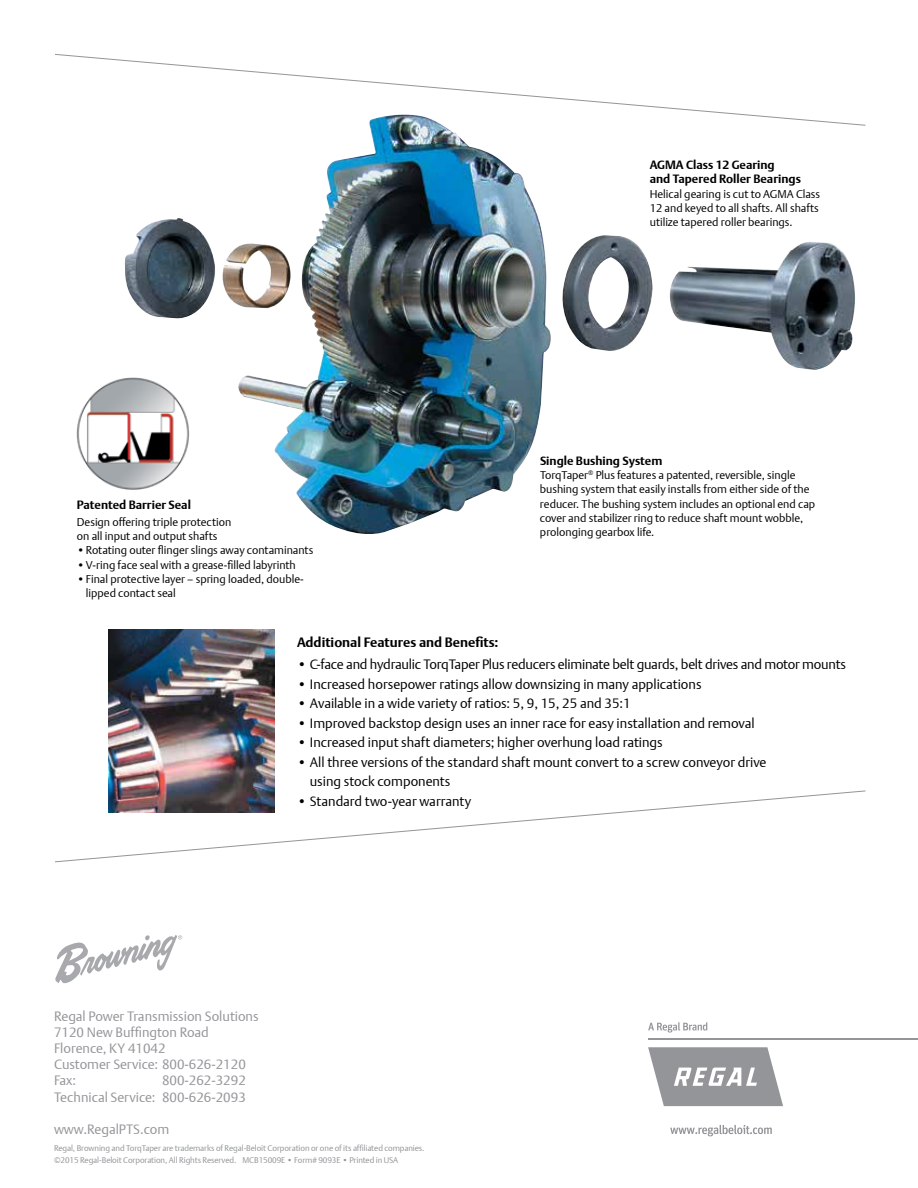
<style>
.page{position:relative;width:918px;height:1188px;background:#fff}
.page>*{position:absolute;margin:0;border:0;box-sizing:border-box;transform-origin:0 0}
.t1{font:300 13.5px/19.5px "DTL Argo T";color:#000}
.t2{font:300 13.5px/16.2px "DTL Argo T";color:#939598}
.t3{font:700 13.5px "DTL Argo T";color:#000}
.t4{font:700 12px/14.2px "DTL Argo T";color:#000}
.t5{font:300 11.25px/14.2px "DTL Argo T";color:#000}
.t6{font:300 8.25px/11.7px "DTL Argo T";letter-spacing:-.01em;color:#939598}
</style>
<div class="page">
<svg style="left:648px;top:1047px;width:135px;height:59px"></svg>
<svg style="left:648px;top:1022px;width:59px;height:11px"></svg>
<hr style="left:648px;top:1038px;width:270px;height:2px;background:#939598">
<svg style="left:670px;top:1125px;width:102px;height:11px"></svg>
<img style="left:124px;top:126px;width:731px;height:408px">
<img style="left:76px;top:376px;width:116px;height:116px">
<img style="left:108px;top:630px;width:166px;height:160px">
<svg style="left:55px;top:54px;width:811px;height:72px"></svg>
<svg style="left:55px;top:790px;width:811px;height:73px"></svg>
<svg style="left:55px;top:935px;width:127px;height:48px"></svg>
<p class="t4" style="left:77px;top:497px;width:116px">Patented Barrier Seal</p>
<p class="t5" style="left:77px;top:515px;width:156px">Design offering triple protection on all input and output shafts</p>
<p class="t5" style="left:77px;top:543px;width:238px">•Rotating outer flinger slings away contaminants</p>
<p class="t5" style="left:77px;top:558px;width:221px">•V-ring face seal with a grease-filled labyrinth</p>
<p class="t5" style="left:86px;top:572px;width:220px;text-indent:-9px">•Final protective layer – spring loaded, double&shy;lipped contact seal</p>
<p class="t4" style="left:650px;top:158px;width:153px">AGMA Class 12 Gearing<br>and Tapered Roller Bearings</p>
<p class="t5" style="left:650px;top:186px;width:172px;text-align:justify">Helical gearing is cut to AGMA Class 12 and keyed to all shafts. All shafts utilize tapered roller bearings.</p>
<p class="t4" style="left:540px;top:454px;width:124px">Single Bushing System</p>
<p class="t5" style="left:540px;top:468px;width:277px">TorqTaper<sup>®</sup> Plus features a patented, reversible, single bushing system that easily installs from either side of the reducer. The bushing system includes an optional end cap cover and stabilizer ring to reduce shaft mount wobble, prolonging gearbox life.</p>
<p class="t3" style="left:297px;top:634px;width:203px">Additional Features and Benefits:</p>
<p class="t1" style="left:297px;top:655px;width:550px">• C-face and hydraulic TorqTaper Plus reducers eliminate belt guards, belt drives and motor mounts</p>
<p class="t1" style="left:297px;top:674px;width:406px">• Increased horsepower ratings allow downsizing in many applications</p>
<p class="t1" style="left:297px;top:694px;width:335px">• Available in a wide variety of ratios: 5, 9, 15, 25 and 35:1</p>
<p class="t1" style="left:297px;top:713px;width:459px">• Improved backstop design uses an inner race for easy installation and removal</p>
<p class="t1" style="left:297px;top:733px;width:367px">• Increased input shaft diameters; higher overhung load ratings</p>
<p class="t1" style="left:310px;top:752px;width:458px;text-indent:-13px">• All three versions of the standard shaft mount convert to a screw conveyor drive using stock components</p>
<p class="t1" style="left:297px;top:791px;width:176px">• Standard two-year warranty</p>
<p class="t2" style="left:54px;top:1008px;width:206px">Regal Power Transmission Solutions<br>7120 New Buffington Road<br>Florence, KY 41042<br>Customer Service: 800-626-2120<br>Fax:</p>
<p class="t2" style="left:54px;top:1072px;width:193px;text-align:right">800-262-3292<br>Technical Service: 800-626-2093</p>
<p class="t2" style="left:54px;top:1121px;width:117px">www.RegalPTS.com</p>
<p class="t6" style="left:54px;top:1142px;width:372px">Regal, Browning and TorqTaper are trademarks of Regal-Beloit Corporation or one of its affiliated companies. ©2015 Regal-Beloit Corporation, All Rights Reserved. MCB15009E • Form# 9093E • Printed in USA</p>
</div>
